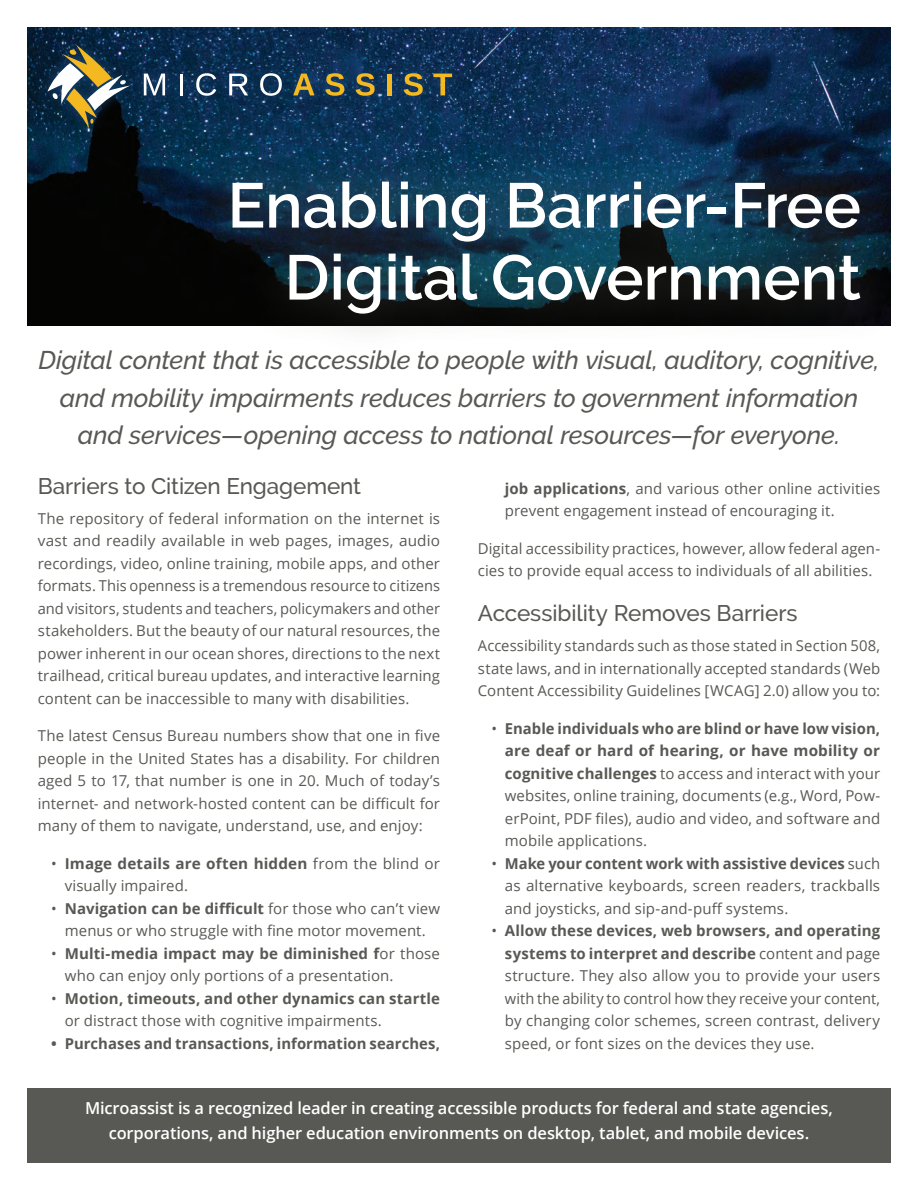
<style>
.page{position:relative;width:918px;height:1188px;background:#fff}
.page>*{position:absolute;margin:0;border:0;box-sizing:border-box;transform-origin:0 0}
.t1{font:600 63px/72px "Raleway";color:#fff;text-align:right}
.t2{font:italic 500 25.5px/37.5px "Raleway";letter-spacing:-.005em;color:#585854;text-align:center}
.t3{font:500 22.5px "Raleway";letter-spacing:-.005em;color:#585854}
.t4{font:600 16.5px/25.5px "Open Sans";letter-spacing:-.01em;color:#fff;text-align:center}
.t5{font:15px/22.5px "Open Sans";letter-spacing:.005em;color:#585854;text-align:justify}
.t6{font:700 15px/22.5px "Open Sans";letter-spacing:.005em;color:#585854}
.s1{font-weight:700}
.s2{font-weight:400}
</style>
<div class="page">
<div style="left:27px;top:1089px;width:864px;height:74px;background:#585854"></div>
<img style="left:27px;top:27px;width:864px;height:299px">
<div style="left:189px;top:140px;width:711px;height:215px;background:#585854;opacity:.75"></div>
<svg style="left:36px;top:35px;width:428px;height:103px;background:#0d3052"></svg>
<svg style="left:144px;top:74px;width:21px;height:21px"></svg>
<svg style="left:196px;top:73px;width:20px;height:23px"></svg>
<svg style="left:229px;top:74px;width:19px;height:21px"></svg>
<svg style="left:260px;top:73px;width:22px;height:23px"></svg>
<svg style="left:47px;top:45px;width:83px;height:84px;background:#505b57"></svg>
<hr style="left:180px;top:74px;width:3px;height:21px;background:#fff">
<svg style="left:293px;top:74px;width:22px;height:21px"></svg>
<svg style="left:325px;top:73px;width:19px;height:23px"></svg>
<svg style="left:356px;top:73px;width:19px;height:23px"></svg>
<div style="left:387px;top:74px;width:5px;height:21px;background:#f4b820"></div>
<svg style="left:404px;top:73px;width:19px;height:23px"></svg>
<svg style="left:433px;top:74px;width:19px;height:21px"></svg>
<h1 class="t1" style="left:227px;top:170px;width:635px">Enabling Barrier-Free<br>Digital Government</h1>
<h2 class="t2" style="left:38px;top:342px;width:843px">Digital content that is accessible to people with visual, auditory, cognitive, and mobility impairments reduces barriers to government information and services—opening access to national resources—for everyone.</h2>
<h3 class="t3" style="left:38px;top:473px;width:325px">Barriers to Citizen Engagement</h3>
<p class="t5" style="left:38px;top:506px;width:404px">The repository of federal information on the internet is vast and readily available in web pages, images, audio recordings, video, online training, mobile apps, and other formats. This openness is a tremendous resource to citizens and visitors, students and teachers, policymakers and other stakeholders. But the beauty of our natural resources, the power inherent in our ocean shores, directions to the next trailhead, critical bureau updates, and interactive learning content can be inaccessible to many with disabilities.</p>
<p class="t5" style="left:38px;top:724px;width:404px">The latest Census Bureau numbers show that one in five people in the United States has a disability. For children aged 5 to 17, that number is one in 20. Much of today’s internet- and network-hosted content can be difficult for many of them to navigate, understand, use, and enjoy:</p>
<p class="t5" style="left:65px;top:851px;width:377px;text-indent:-14px">• <span class="s1">Image details are often hidden</span> from the blind or visually impaired.</p>
<p class="t5" style="left:51px;top:896px;width:390px;text-align:center">• <span class="s1">Navigation can be difficult</span> for those who can’t view menus or who struggle with fine motor movement.</p>
<p class="t5" style="left:65px;top:941px;width:377px;text-indent:-14px">• <span class="s1">Multi-media impact may be diminished f</span>or those who can enjoy only portions of a presentation.</p>
<p class="t6" style="left:65px;top:986px;width:377px;text-indent:-14px"><span class="s2">•</span> Motion, timeouts, and other dynamics can startle <span class="s2">or distract those with cognitive impairments.</span></p>
<p class="t6" style="left:51px;top:1031px;width:7px">•</p>
<p class="t5" style="left:505px;top:476px;width:377px"><span class="s1">job applications</span>, and various other online activities prevent engagement instead of encouraging it.</p>
<p class="t5" style="left:478px;top:536px;width:404px">Digital accessibility practices, however, allow federal agen&shy;cies to provide equal access to individuals of all abilities.</p>
<h3 class="t3" style="left:478px;top:600px;width:321px">Accessibility Removes Barriers</h3>
<p class="t5" style="left:478px;top:634px;width:404px">Accessibility standards such as those stated in Section 508, state laws, and in internationally accepted standards (Web Content Accessibility Guidelines [WCAG] 2.0) allow you to:</p>
<p class="t5" style="left:505px;top:716px;width:377px;text-indent:-14px">• <span class="s1">Enable individuals who are blind or have low vision, are deaf or hard of hearing, or have mobility or cognitive challenges</span> to access and interact with your websites, online training, documents (e.g., Word, Pow&shy;erPoint, PDF files), audio and video, and software and mobile applications.</p>
<p class="t5" style="left:505px;top:851px;width:377px;text-indent:-14px">• <span class="s1">Make your content work with assistive devices</span> such as alternative keyboards, screen readers, trackballs and joysticks, and sip-and-puff systems.</p>
<p class="t5" style="left:505px;top:919px;width:377px;text-indent:-14px">• <span class="s1">Allow these devices, web browsers, and operating systems to interpret and describe</span> content and page structure. They also allow you to provide your users with the ability to control how they receive your content, by changing color schemes, screen contrast, delivery speed, or font sizes on the devices they use.</p>
<p class="t6" style="left:65px;top:1031px;width:377px">Purchases and transactions, information searches,</p>
<p class="t4" style="left:85px;top:1095px;width:749px">Microassist is a recognized leader in creating accessible products for federal and state agencies, corporations, and higher education environments on desktop, tablet, and mobile devices.</p>
</div>
